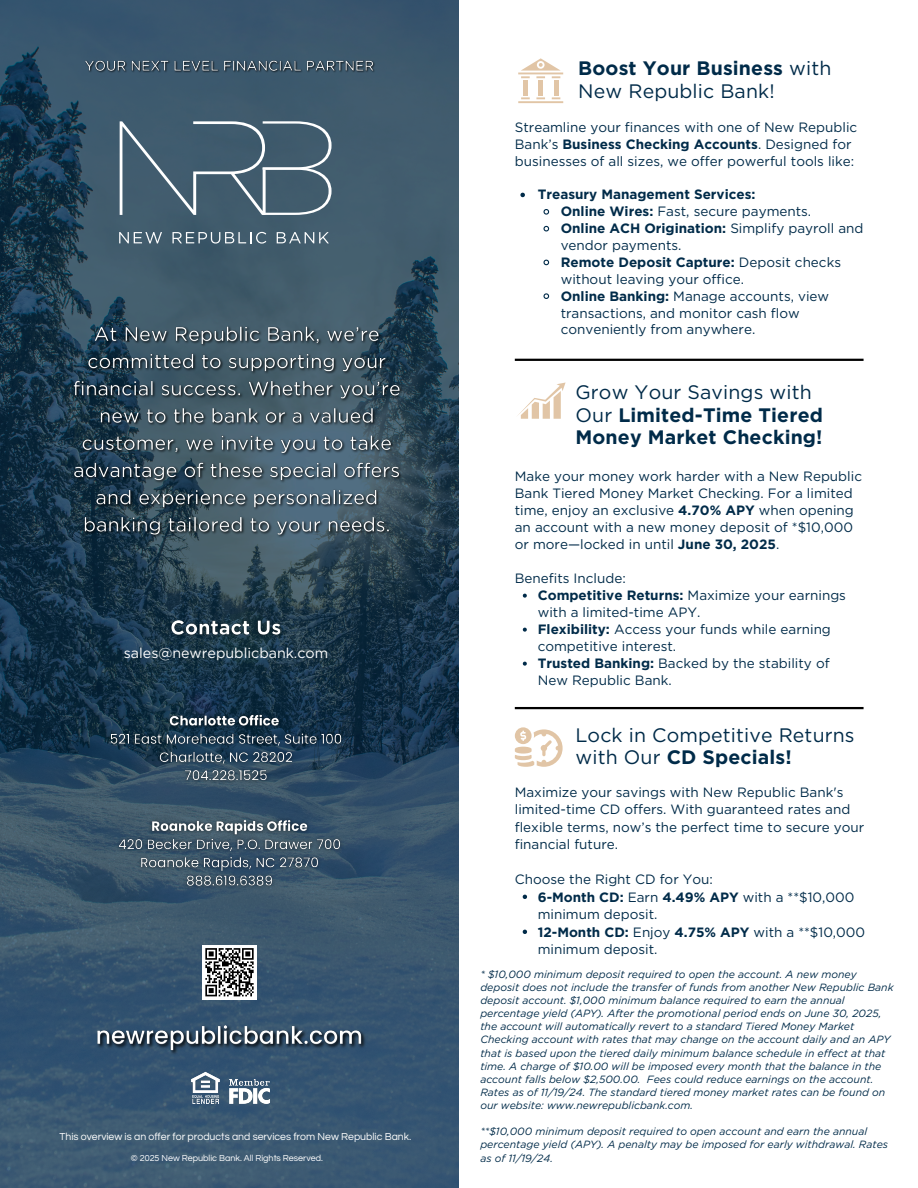
<style>
.page{position:relative;width:918px;height:1188px;background:#fff}
.page>*{position:absolute;margin:0;border:0;box-sizing:border-box;transform-origin:0 0}
.t1{font:19.5px/22.5px "Gotham";letter-spacing:.005em;color:#002b49}
.t2{font:700 19.5px/22.5px "Gotham";letter-spacing:.005em;color:#002b49}
.t3{font:14.25px "Gotham";color:#fff}
.t4{font:13.5px/17px "Gotham";color:#002b49}
.t5{font:700 13.5px "Gotham";color:#002b49}
.t6{font:italic 10.5px/13.2px "Gotham";color:#002b49}
.t7{font:10.5px "Questrial";color:#fff}
.t8{font:9px "Questrial";color:#fff}
.s1{font-weight:700}
.s2{font-weight:400}
</style>
<div class="page">
<img style="left:0;top:0;width:459px;height:1188px">
<svg style="left:119px;top:232px;width:43px;height:11px"></svg>
<svg style="left:172px;top:232px;width:94px;height:12px"></svg>
<svg style="left:120px;top:121px;width:212px;height:94px;background:#556d7d"></svg>
<svg style="left:277px;top:232px;width:52px;height:11px"></svg>
<img style="left:229px;top:1079px;width:40px;height:24px">
<img style="left:190px;top:1072px;width:30px;height:32px">
<div style="left:202px;top:945px;width:55px;height:55px;background:#fff"></div>
<svg style="left:205px;top:948px;width:49px;height:49px"></svg>
<hr style="left:515px;top:359px;width:349px;height:2px;background:#000">
<hr style="left:515px;top:707px;width:349px;height:2px;background:#000">
<div style="left:538px;top:80px;width:5px;height:15px;background:#e1c5a6"></div>
<hr style="left:554px;top:80px;width:4px;height:15px;background:#e1c5a6">
<div style="left:523px;top:80px;width:5px;height:15px;background:#e1c5a6"></div>
<svg style="left:518px;top:97px;width:45px;height:6px"></svg>
<svg style="left:518px;top:58px;width:45px;height:20px"></svg>
<svg style="left:517px;top:383px;width:48px;height:35px"></svg>
<svg style="left:515px;top:727px;width:47px;height:40px"></svg>
<img style="left:68px;top:323px;width:339px;height:218px">
<img style="left:93px;top:1018px;width:277px;height:40px">
<svg style="left:520px;top:193px;width:5px;height:4px"></svg>
<svg style="left:543px;top:209px;width:7px;height:6px"></svg>
<svg style="left:543px;top:225px;width:7px;height:7px"></svg>
<svg style="left:543px;top:259px;width:7px;height:7px"></svg>
<svg style="left:543px;top:293px;width:7px;height:6px"></svg>
<svg style="left:523px;top:594px;width:4px;height:4px"></svg>
<svg style="left:523px;top:628px;width:4px;height:4px"></svg>
<svg style="left:523px;top:662px;width:4px;height:4px"></svg>
<svg style="left:523px;top:895px;width:4px;height:4px"></svg>
<svg style="left:523px;top:930px;width:4px;height:4px"></svg>
<img style="left:102px;top:707px;width:248px;height:82px">
<img style="left:111px;top:812px;width:236px;height:82px">
<img style="left:165px;top:614px;width:124px;height:29px">
<img style="left:81px;top:57px;width:299px;height:20px">
<h5 class="t3" style="left:124px;top:644px;width:206px">sales@newrepublicbank.com</h5>
<p class="t7" style="left:59px;top:1131px;width:353px">This overview is an offer for products and services from New Republic Bank.</p>
<p class="t8" style="left:131px;top:1153px;width:194px">© 2025 New Republic Bank. All Rights Reserved.</p>
<h5 class="t1" style="left:578px;top:57px;width:255px"><span class="s1">Boost Your Business</span> with<br>New Republic Bank!</h5>
<p class="t4" style="left:515px;top:119px;width:344px">Streamline your finances with one of New Republic<br>Bank’s <span class="s1">Business Checking Accounts</span>. Designed for businesses of all sizes, we offer powerful tools like:</p>
<p class="t5" style="left:538px;top:186px;width:219px">Treasury Management Services:</p>
<p class="t4" style="left:561px;top:203px;width:252px"><span class="s1">Online Wires:</span> Fast, secure payments.</p>
<h6 class="t4" style="left:561px;top:220px;width:304px"><span class="s1">Online ACH Origination:</span> Simplify payroll and vendor payments.</h6>
<p class="t4" style="left:561px;top:254px;width:282px"><span class="s1">Remote Deposit Capture:</span> Deposit checks without leaving your office.</p>
<p class="t4" style="left:561px;top:287px;width:270px"><span class="s1">Online Banking:</span> Manage accounts, view transactions, and monitor cash flow conveniently from anywhere.</p>
<h3 class="t2" style="left:576px;top:381px;width:249px"><span class="s2">Grow Your Savings with<br>Our</span> Limited-Time Tiered<br>Money Market Checking!</h3>
<h5 class="t4" style="left:515px;top:467px;width:349px">Make your money work harder with a New Republic Bank Tiered Money Market Checking. For a limited time, enjoy an exclusive <span class="s1">4.70% APY</span> when opening an account with a new money deposit of *$10,000 or more—locked in until <span class="s1">June 30, 2025</span>.</h5>
<p class="t4" style="left:515px;top:569px;width:112px">Benefits Include:</p>
<p class="t4" style="left:538px;top:586px;width:310px"><span class="s1">Competitive Returns:</span> Maximize your earnings with a limited-time APY.</p>
<p class="t4" style="left:538px;top:620px;width:295px"><span class="s1">Flexibility:</span> Access your funds while earning competitive interest.</p>
<p class="t4" style="left:538px;top:654px;width:293px"><span class="s1">Trusted Banking:</span> Backed by the stability of<br>New Republic Bank.</p>
<p class="t1" style="left:576px;top:723px;width:281px">Lock in Competitive Returns with Our <span class="s1">CD Specials!</span></p>
<p class="t4" style="left:515px;top:783px;width:351px;line-height:17.5px">Maximize your savings with New Republic Bank's limited-time CD offers. With guaranteed rates and flexible terms, now’s the perfect time to secure your financial future.</p>
<p class="t4" style="left:515px;top:871px;width:200px">Choose the Right CD for You:</p>
<h3 class="t4" style="left:538px;top:888px;width:318px;line-height:17.5px"><span class="s1">6-Month CD:</span> Earn <span class="s1">4.49% APY</span> with a **$10,000 minimum deposit.</h3>
<h5 class="t4" style="left:538px;top:923px;width:329px;line-height:17.5px"><span class="s1">12-Month CD:</span> Enjoy <span class="s1">4.75% APY</span> with a **$10,000 minimum deposit.</h5>
<p class="t6" style="left:480px;top:967px;width:415px">* $10,000 minimum deposit required to open the account. A new money deposit does not include the transfer of funds from another New Republic Bank deposit account. $1,000 minimum balance required to earn the annual percentage yield (APY). After the promotional period ends on June 30, 2025, the account will automatically revert to a standard Tiered Money Market Checking account with rates that may change on the account daily and an APY that is based upon the tiered daily minimum balance schedule in effect at that time. A charge of $10.00 will be imposed every month that the balance in the account falls below $2,500.00. Fees could reduce earnings on the account.<br>Rates as of 11/19/24. The standard tiered money market rates can be found on our website: www.newrepublicbank.com.</p>
<p class="t6" style="left:480px;top:1125px;width:409px">**$10,000 minimum deposit required to open account and earn the annual percentage yield (APY). A penalty may be imposed for early withdrawal. Rates as of 11/19/24.</p>
</div>
